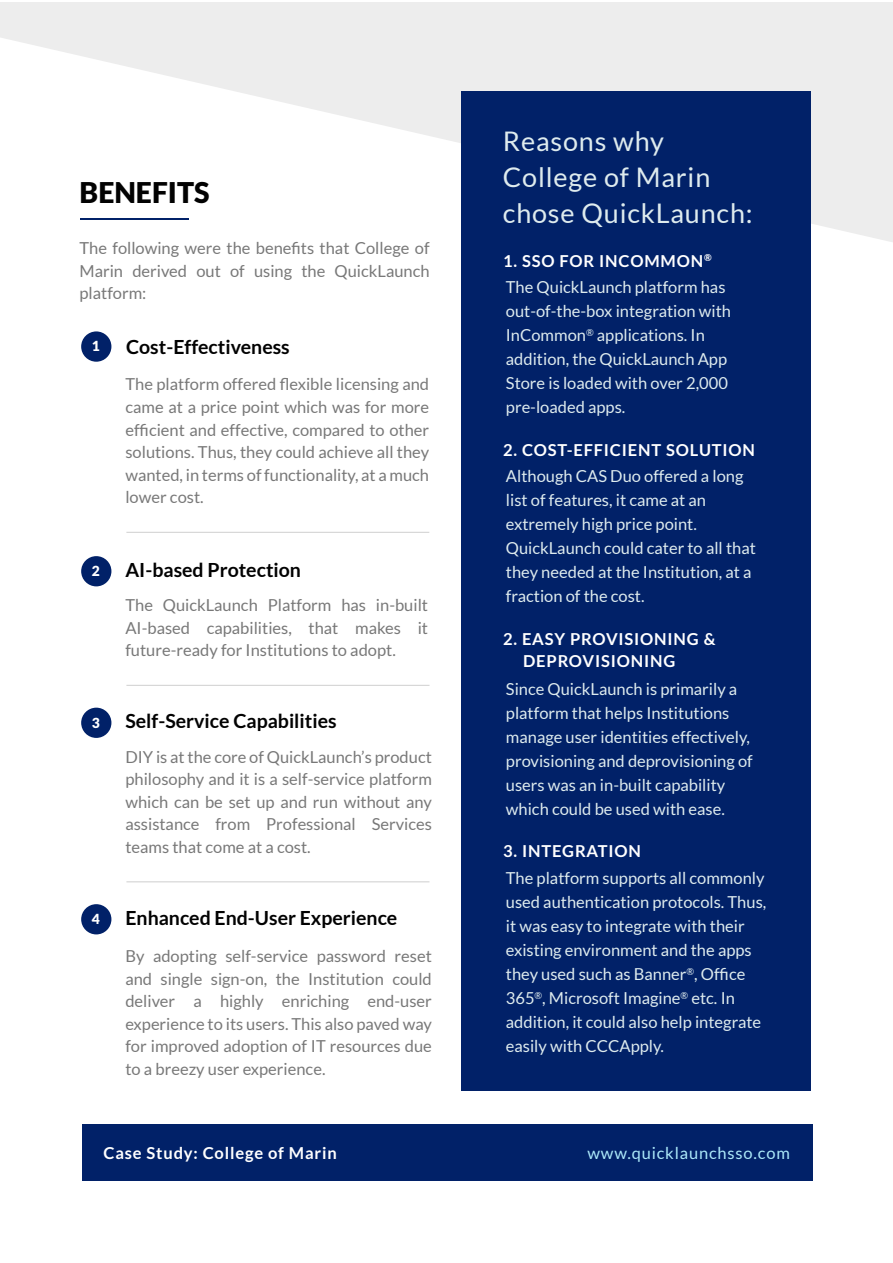
<style>
.page{position:relative;width:893px;height:1263px;background:#fff}
.page>*{position:absolute;margin:0;border:0;box-sizing:border-box;transform-origin:0 0}
.t1{font:900 28.5px "Lato";color:#020202}
.t2{font:27px/36px "Lato";letter-spacing:.03em;color:#deebee}
.t3{font:700 19.5px "Lato";color:#020202}
.t4{font:16.5px/22.5px "Lato";color:#787878;text-align:justify}
.t5{font:16.5px/24px "Lato";color:#deebee}
.t6{font:700 16.5px/22.5px "Lato";letter-spacing:.05em;color:#fff}
.t7{font:16.5px "Lato";letter-spacing:.05em;color:#ace8f9}
.t8{font:900 13.8px "Lato";color:#fff}
.s1{font-weight:700;color:#fff}
</style>
<div class="page">
<svg style="left:0;top:2px;width:893px;height:240px;fill:#ededed"></svg>
<hr style="left:81px;top:218px;width:108px;height:2px;background:#012168">
<div style="left:81px;top:331px;width:30px;height:31px;background:#012168;border-radius:50%"></div>
<div style="left:81px;top:556px;width:30px;height:30px;background:#012168;border-radius:50%"></div>
<div style="left:81px;top:708px;width:30px;height:30px;background:#012168;border-radius:50%"></div>
<div style="left:81px;top:904px;width:30px;height:30px;background:#012168;border-radius:50%"></div>
<hr style="left:126px;top:532px;width:303px;height:1px;background:#cfcfcf">
<hr style="left:126px;top:685px;width:303px;height:1px;background:#cfcfcf">
<div style="left:462px;top:92px;width:349px;height:999px;background:#012168"></div>
<div style="left:82px;top:1124px;width:731px;height:57px;background:#012168"></div>
<hr style="left:126px;top:881px;width:303px;height:1px;background:#cfcfcf">
<h1 class="t1" style="left:80px;top:176px;width:131px">BENEFITS</h1>
<p class="t4" style="left:80px;top:237px;width:352px">The following were the benefits that College of Marin derived out of using the QuickLaunch platform:</p>
<p class="t8" style="left:92px;top:338px;width:10px">1</p>
<p class="t3" style="left:126px;top:335px;width:165px">Cost-Effectiveness</p>
<p class="t4" style="left:125px;top:373px;width:305px">The platform offered flexible licensing and came at a price point which was for more efficient and effective, compared to other solutions. Thus, they could achieve all they wanted, in terms of functionality, at a much lower cost.</p>
<p class="t8" style="left:92px;top:563px;width:10px">2</p>
<p class="t3" style="left:125px;top:559px;width:177px">AI-based Protection</p>
<p class="t4" style="left:125px;top:594px;width:304px">The QuickLaunch Platform has in-built AI-based capabilities, that makes it future-ready for Institutions to adopt.</p>
<p class="t8" style="left:92px;top:714px;width:10px">3</p>
<p class="t3" style="left:125px;top:710px;width:213px">Self-Service Capabilities</p>
<p class="t4" style="left:125px;top:745px;width:308px">DIY is at the core of QuickLaunch’s product philosophy and it is a self-service platform which can be set up and run without any assistance from Professional Services teams that come at a cost.</p>
<p class="t8" style="left:92px;top:911px;width:10px">4</p>
<p class="t3" style="left:125px;top:907px;width:273px">Enhanced End-User Experience</p>
<p class="t4" style="left:125px;top:945px;width:308px">By adopting self-service password reset and single sign-on, the Institution could deliver a highly enriching end-user experience to its users. This also paved way for improved adoption of IT resources due to a breezy user experience.</p>
<h2 class="t2" style="left:503px;top:123px;width:251px">Reasons why<br>College of Marin chose QuickLaunch:</h2>
<p class="t5" style="left:503px;top:248px;width:224px;line-height:26.1px"><span class="s1">1. SSO FOR INCOMMON</span><sup>®<br></sup>The QuickLaunch platform has</p>
<p class="t5" style="left:506px;top:299px;width:227px">out-of-the-box integration with<br>InCommon<sup>®</sup> applications. In addition, the QuickLaunch App<br>Store is loaded with over 2,000 pre-loaded apps.</p>
<p class="t6" style="left:503px;top:438px;width:253px">2. COST-EFFICIENT SOLUTION</p>
<p class="t5" style="left:506px;top:464px;width:251px">Although CAS Duo offered a long list of features, it came at an extremely high price point.<br>QuickLaunch could cater to all that they needed at the Institution, at a fraction of the cost.</p>
<p class="t6" style="left:523px;top:627px;width:194px;text-indent:-20px">2. EASY PROVISIONING &amp;<br>DEPROVISIONING</p>
<p class="t5" style="left:506px;top:677px;width:248px">Since QuickLaunch is primarily a platform that helps Institutions manage user identities effectively, provisioning and deprovisioning of users was an in-built capability which could be used with ease.</p>
<p class="t6" style="left:503px;top:839px;width:140px">3. INTEGRATION</p>
<p class="t5" style="left:506px;top:866px;width:262px">The platform supports all commonly used authentication protocols. Thus, it was easy to integrate with their existing environment and the apps they used such as Banner<sup>®</sup>, Office 365<sup>®</sup>, Microsoft Imagine<sup>®</sup> etc. In addition, it could also help integrate easily with CCCApply.</p>
<p class="t6" style="left:104px;top:1142px;width:235px">Case Study: College of Marin</p>
<p class="t7" style="left:587px;top:1144px;width:204px">www.quicklaunchsso.com</p>
</div>
